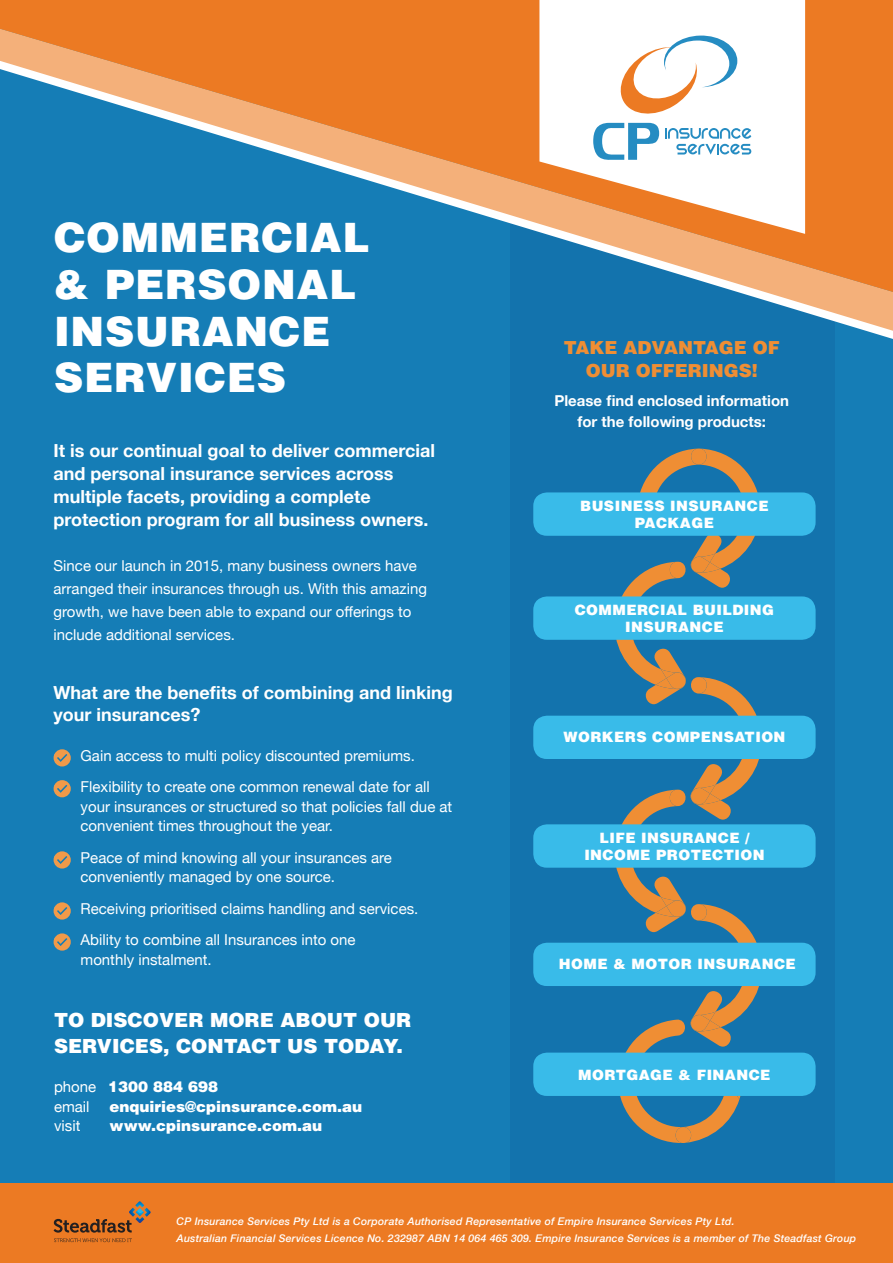
<style>
.page{position:relative;width:893px;height:1263px;background:#157db6}
.page>*{position:absolute;margin:0;border:0;box-sizing:border-box;transform-origin:0 0}
.t1{font:900 40.5px/46.8px "Helvetica";letter-spacing:.02em;color:#fff}
.t2{font:900 19.5px/25.8px "Helvetica";color:#fff}
.t3{font:700 18px/22.8px "Helvetica Neue";color:#fff}
.t4{font:900 18px/22.8px "Helvetica";color:#ef8e34;text-align:center}
.t5{font:15px/19.5px "Helvetica Neue";color:#fff}
.t6{font:900 15px "Helvetica";color:#fff}
.t7{font:700 15px/21px "Helvetica Neue";color:#fff;text-align:center}
.t8{font:900 14.25px "Helvetica";letter-spacing:.03em;color:#fff}
.t9{font:italic 500 10.5px "Helvetica Neue";letter-spacing:.02em;color:#fff}
.s1{font-family:"Helvetica Neue";font-weight:400}
</style>
<div class="page">
<div style="left:510px;top:205px;width:325px;height:1058px;background:#1373ad"></div>
<div style="left:0;top:0;width:893px;height:61px;background:#ec7a23"></div>
<svg style="left:0;top:61px;width:893px;height:278px"></svg>
<svg style="left:539px;top:0;width:266px;height:234px;background:#fbe5d3"></svg>
<div style="left:0;top:1183px;width:893px;height:80px;background:#ec7a23"></div>
<svg style="left:593px;top:35px;width:158px;height:125px;background:#e1e7e7"></svg>
<svg style="left:54px;top:1201px;width:97px;height:31px"></svg>
<svg style="left:54px;top:1238px;width:78px;height:4px"></svg>
<svg style="left:54px;top:749px;width:17px;height:17px"></svg>
<svg style="left:54px;top:780px;width:17px;height:17px"></svg>
<svg style="left:54px;top:851px;width:17px;height:17px"></svg>
<svg style="left:54px;top:902px;width:17px;height:17px"></svg>
<svg style="left:54px;top:933px;width:17px;height:18px"></svg>
<div style="left:533px;top:492px;width:283px;height:44px;background:#39bbe9;border-radius:14px"></div>
<div style="left:533px;top:596px;width:283px;height:44px;background:#39bbe9;border-radius:14px"></div>
<div style="left:533px;top:824px;width:283px;height:44px;background:#39bbe9;border-radius:14px"></div>
<div style="left:533px;top:716px;width:283px;height:43px;background:#39bbe9;border-radius:14px"></div>
<div style="left:533px;top:943px;width:283px;height:43px;background:#39bbe9;border-radius:14px"></div>
<svg style="left:614px;top:449px;width:148px;height:694px"></svg>
<div style="left:533px;top:1052px;width:283px;height:44px;background:#39bbe9;border-radius:14px"></div>
<p class="t1" style="left:54px;top:213px;width:317px">COMMERCIAL &amp; PERSONAL<br>INSURANCE<br>SERVICES</p>
<p class="t3" style="left:54px;top:440px;width:383px">It is our continual goal to deliver commercial and personal insurance services across multiple facets, providing a complete protection program for all business owners.</p>
<p class="t5" style="left:54px;top:555px;width:375px;line-height:22.8px">Since our launch in 2015, many business owners have arranged their insurances through us. With this amazing growth, we have been able to expand our offerings to include additional services.</p>
<p class="t3" style="left:54px;top:681px;width:401px">What are the benefits of combining and linking your insurances?</p>
<p class="t5" style="left:54px;top:746px;width:363px">• Gain access to multi policy discounted premiums.</p>
<p class="t5" style="left:81px;top:778px;width:373px;text-indent:-27px">• Flexibility to create one common renewal date for all your insurances or structured so that policies fall due at convenient times throughout the year.</p>
<p class="t5" style="left:81px;top:848px;width:313px;text-indent:-27px">• Peace of mind knowing all your insurances are conveniently managed by one source.</p>
<p class="t5" style="left:54px;top:899px;width:366px">• Receiving prioritised claims handling and services.</p>
<p class="t5" style="left:81px;top:931px;width:277px;text-indent:-27px">• Ability to combine all Insurances into one monthly instalment.</p>
<p class="t2" style="left:54px;top:1006px;width:359px">TO DISCOVER MORE ABOUT OUR<br>SERVICES, CONTACT US TODAY.</p>
<p class="t6" style="left:54px;top:1077px;width:166px"><span class="s1">phone</span> 1300 884 698</p>
<p class="t6" style="left:54px;top:1096px;width:310px"><span class="s1">email</span> enquiries@cpinsurance.com.au</p>
<p class="t5" style="left:54px;top:1117px;width:28px">visit</p>
<p class="t6" style="left:110px;top:1116px;width:214px">www.cpinsurance.com.au</p>
<p class="t4" style="left:564px;top:336px;width:217px">TAKE ADVANTAGE OF<br>OUR OFFERINGS!</p>
<p class="t7" style="left:554px;top:391px;width:236px">Please find enclosed information for the following products:</p>
<p class="t8" style="left:580px;top:497px;width:190px">BUSINESS INSURANCE</p>
<p class="t8" style="left:635px;top:513px;width:81px">PACKAGE</p>
<p class="t8" style="left:575px;top:601px;width:201px">COMMERCIAL BUILDING</p>
<p class="t8" style="left:625px;top:617px;width:100px">INSURANCE</p>
<p class="t8" style="left:563px;top:727px;width:224px">WORKERS COMPENSATION</p>
<p class="t8" style="left:600px;top:829px;width:151px">LIFE INSURANCE /</p>
<p class="t8" style="left:584px;top:845px;width:182px">INCOME PROTECTION</p>
<p class="t8" style="left:559px;top:954px;width:238px">HOME &amp; MOTOR INSURANCE</p>
<p class="t8" style="left:578px;top:1066px;width:194px">MORTGAGE &amp; FINANCE</p>
<p class="t9" style="left:177px;top:1212px;width:559px">CP Insurance Services Pty Ltd is a Corporate Authorised Representative of Empire Insurance Services Pty Ltd.</p>
<p class="t9" style="left:177px;top:1229px;width:681px">Australian Financial Services Licence No. 232987 ABN 14 064 465 309. Empire Insurance Services is a member of The Steadfast Group</p>
</div>
